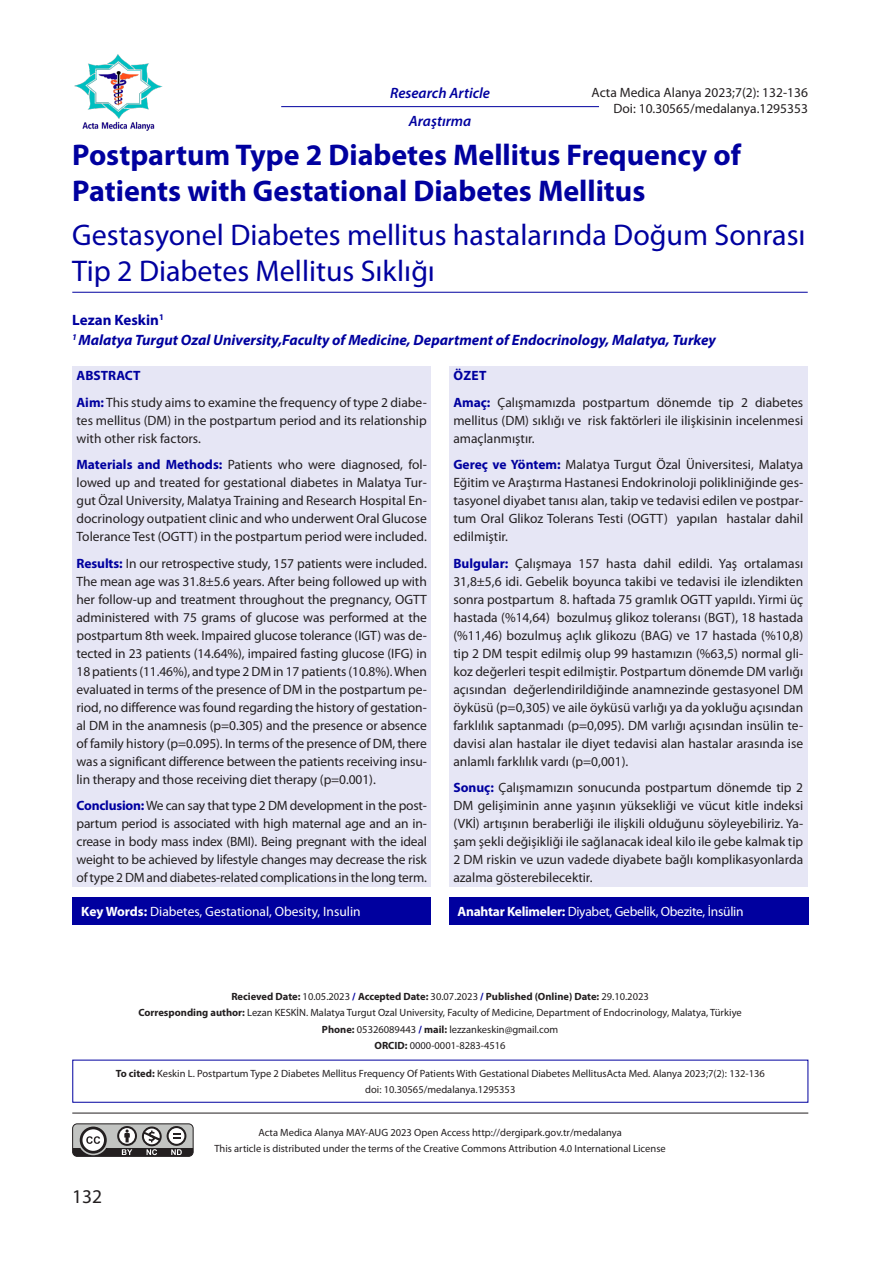
<style>
.page{position:relative;width:893px;height:1263px;background:#fff}
.page>*{position:absolute;margin:0;border:0;box-sizing:border-box;transform-origin:0 0}
.t1{font:700 30px/36px "Myriad Pro";color:#00009f}
.t2{font:30px/36px "Myriad Pro";color:#00009f}
.t3{font:19.5px "Myriad Pro";color:#231f20}
.t4{font:italic 700 15px "Myriad Pro";color:#00009f}
.t5{font:italic 600 15px "Myriad Pro";color:#00009f}
.t6{font:700 15px "Myriad Pro";color:#00009f}
.t7{font:13.5px/18px "Myriad Pro";color:#231f20;text-align:justify}
.t8{font:13.5px "Myriad Pro";letter-spacing:-.02em;color:#fff}
.t9{font:13.5px "Myriad Pro";color:#fff}
.t10{font:700 13.5px "Myriad Pro";letter-spacing:.005em;color:#00009f}
.t11{font:10.5px "Myriad Pro";color:#231f20}
.t12{font:700 10.5px "Myriad Pro";color:#231f20}
.s1{font-weight:700;color:#00009f}
.s2{font-weight:700}
.s3{font-weight:400}
.s4{color:#00009f}
</style>
<div class="page">
<hr style="left:72px;top:292px;width:736px;height:1px;background:#00009f">
<hr style="left:281px;top:106px;width:318px;height:1px;background:#00009f">
<div style="left:449px;top:897px;width:359px;height:27px;background:#00009f"></div>
<div style="left:449px;top:366px;width:358px;height:520px;background:#e6e6f5"></div>
<div style="left:72px;top:366px;width:359px;height:520px;background:#e6e6f5"></div>
<div style="left:73px;top:1124px;width:120px;height:32px;background:#c2c4c2;border-radius:5px"></div>
<div style="left:72px;top:1123px;width:121px;height:34px;border:1px solid #231f20;border-radius:5px"></div>
<svg style="left:73px;top:1126px;width:120px;height:30px"></svg>
<hr style="left:72px;top:1113px;width:736px;height:1px;background:#231f20">
<img style="left:74px;top:54px;width:89px;height:77px">
<div style="left:73px;top:897px;width:358px;height:27px;background:#00009f"></div>
<p class="t5" style="left:390px;top:84px;width:102px">Research Article</p>
<p class="t5" style="left:409px;top:112px;width:64px">Araştırma</p>
<p class="t7" style="left:592px;top:83px;width:218px">Acta Medica Alanya 2023;7(2): 132-136</p>
<p class="t7" style="left:613px;top:100px;width:196px">Doi: 10.30565/medalanya.1295353</p>
<p class="t1" style="left:72px;top:138px;width:670px">Postpartum Type 2 Diabetes Mellitus Frequency of<br>Patients with Gestational Diabetes Mellitus</p>
<p class="t2" style="left:72px;top:217px;width:735px">Gestasyonel Diabetes mellitus hastalarında Doğum Sonrası<br>Tip 2 Diabetes Mellitus Sıklığı</p>
<p class="t6" style="left:72px;top:312px;width:93px">Lezan Keskin<sup>1</sup></p>
<p class="t4" style="left:72px;top:330px;width:645px"><sup>1</sup> Malatya Turgut Ozal University,Faculty of Medicine, Department of Endocrinology, Malatya, Turkey</p>
<p class="t10" style="left:77px;top:368px;width:65px">ABSTRACT</p>
<p class="t7" style="left:77px;top:393px;width:352px"><span class="s1">Aim:</span> This study aims to examine the frequency of type 2 diabe&shy;tes mellitus (DM) in the postpartum period and its relationship with other risk factors.</p>
<p class="t7" style="left:77px;top:455px;width:352px"><span class="s1">Materials and Methods:</span> Patients who were diagnosed, fol&shy;lowed up and treated for gestational diabetes in Malatya Tur&shy;gut Özal University, Malatya Training and Research Hospital En&shy;docrinology outpatient clinic and who underwent Oral Glucose Tolerance Test (OGTT) in the postpartum period were included.</p>
<p class="t7" style="left:77px;top:554px;width:352px"><span class="s1">Results:</span> In our retrospective study, 157 patients were included.<br>The mean age was 31.8±5.6 years. After being followed up with her follow-up and treatment throughout the pregnancy, OGTT administered with 75 grams of glucose was performed at the postpartum 8th week. Impaired glucose tolerance (IGT) was de&shy;tected in 23 patients (14.64%), impaired fasting glucose (IFG) in 18 patients (11.46%), and type 2 DM in 17 patients (10.8%). When evaluated in terms of the presence of DM in the postpartum pe&shy;riod, no difference was found regarding the history of gestation&shy;al DM in the anamnesis (p=0.305) and the presence or absence of family history (p=0.095). In terms of the presence of DM, there was a significant difference between the patients receiving insu&shy;lin therapy and those receiving diet therapy (p=0.001).</p>
<p class="t7" style="left:77px;top:797px;width:352px"><span class="s1">Conclusion:</span> We can say that type 2 DM development in the post&shy;partum period is associated with high maternal age and an in&shy;crease in body mass index (BMI). Being pregnant with the ideal weight to be achieved by lifestyle changes may decrease the risk of type 2 DM and diabetes-related complications in the long term.</p>
<p class="t9" style="left:81px;top:903px;width:281px"><span class="s2">Key Words:</span> Diabetes, Gestational, Obesity, Insulin</p>
<p class="t10" style="left:453px;top:368px;width:34px">ÖZET</p>
<p class="t7" style="left:453px;top:393px;width:351px"><span class="s1">Amaç:</span> Çalışmamızda postpartum dönemde tip 2 diabetes mellitus (DM) sıklığı ve risk faktörleri ile ilişkisinin incelenmesi amaçlanmıştır.</p>
<p class="t7" style="left:453px;top:455px;width:351px"><span class="s1">Gereç ve Yöntem:</span> Malatya Turgut Özal Üniversitesi, Malatya Eğitim ve Araştırma Hastanesi Endokrinoloji polikliniğinde ges&shy;tasyonel diyabet tanısı alan, takip ve tedavisi edilen ve postpar&shy;tum Oral Glikoz Tolerans Testi (OGTT) yapılan hastalar dahil edilmiştir.</p>
<p class="t7" style="left:453px;top:554px;width:351px"><span class="s1">Bulgular:</span> Çalışmaya 157 hasta dahil edildi. Yaş ortalaması 31,8±5,6 idi. Gebelik boyunca takibi ve tedavisi ile izlendikten sonra postpartum 8. haftada 75 gramlık OGTT yapıldı. Yirmi üç hastada (%14,64) bozulmuş glikoz toleransı (BGT), 18 hastada (%11,46) bozulmuş açlık glikozu (BAG) ve 17 hastada (%10,8) tip 2 DM tespit edilmiş olup 99 hastamızın (%63,5) normal gli&shy;koz değerleri tespit edilmiştir. Postpartum dönemde DM varlığı açısından değerlendirildiğinde anamnezinde gestasyonel DM öyküsü (p=0,305) ve aile öyküsü varlığı ya da yokluğu açısından farklılık saptanmadı (p=0,095). DM varlığı açısından insülin te&shy;davisi alan hastalar ile diyet tedavisi alan hastalar arasında ise anlamlı farklılık vardı (p=0,001).</p>
<p class="t7" style="left:453px;top:779px;width:351px"><span class="s1">Sonuç:</span> Çalışmamızın sonucunda postpartum dönemde tip 2<br>DM gelişiminin anne yaşının yüksekliği ve vücut kitle indeksi (VKİ) artışının beraberliği ile ilişkili olduğunu söyleyebiliriz. Ya&shy;şam şekli değişikliği ile sağlanacak ideal kilo ile gebe kalmak tip 2 DM riskin ve uzun vadede diyabete bağlı komplikasyonlarda azalma gösterebilecektir.</p>
<p class="t8" style="left:458px;top:903px;width:287px"><span class="s2">Anahtar Kelimeler:</span> Diyabet, Gebelik, Obezite, İnsülin</p>
<p class="t12" style="left:231px;top:990px;width:419px">Recieved Date: <span class="s3">10.05.2023</span> <span class="s4">/</span> Accepted Date: <span class="s3">30.07.2023</span> <span class="s4">/</span> Published (Online) Date: <span class="s3">29.10.2023</span></p>
<p class="t11" style="left:138px;top:1006px;width:605px"><span class="s2">Corresponding author:</span> Lezan KESKİN. Malatya Turgut Ozal University, Faculty of Medicine, Department of Endocrinology, Malatya, Türkiye</p>
<p class="t11" style="left:322px;top:1022px;width:238px"><span class="s2">Phone:</span> 05326089443 <span class="s1">/</span> <span class="s2">mail:</span> lezzankeskin@gmail.com</p>
<p class="t11" style="left:375px;top:1039px;width:133px"><span class="s2">ORCID:</span> 0000-0001-8283-4516</p>
<p class="t11" style="left:116px;top:1067px;width:651px"><span class="s2">To cited:</span> Keskin L. Postpartum Type 2 Diabetes Mellitus Frequency Of Patients With Gestational Diabetes MellitusActa Med. Alanya 2023;7(2): 132-136</p>
<p class="t11" style="left:365px;top:1083px;width:152px">doi: 10.30565/medalanya.1295353</p>
<h2 class="t3" style="left:72px;top:1184px;width:32px">132</h2>
<p class="t11" style="left:258px;top:1126px;width:365px">Acta Medica Alanya MAY-AUG 2023 Open Access http://dergipark.gov.tr/medalanya</p>
<p class="t11" style="left:214px;top:1142px;width:453px">This article is distributed under the terms of the Creative Commons Attribution 4.0 International License</p>
</div>
